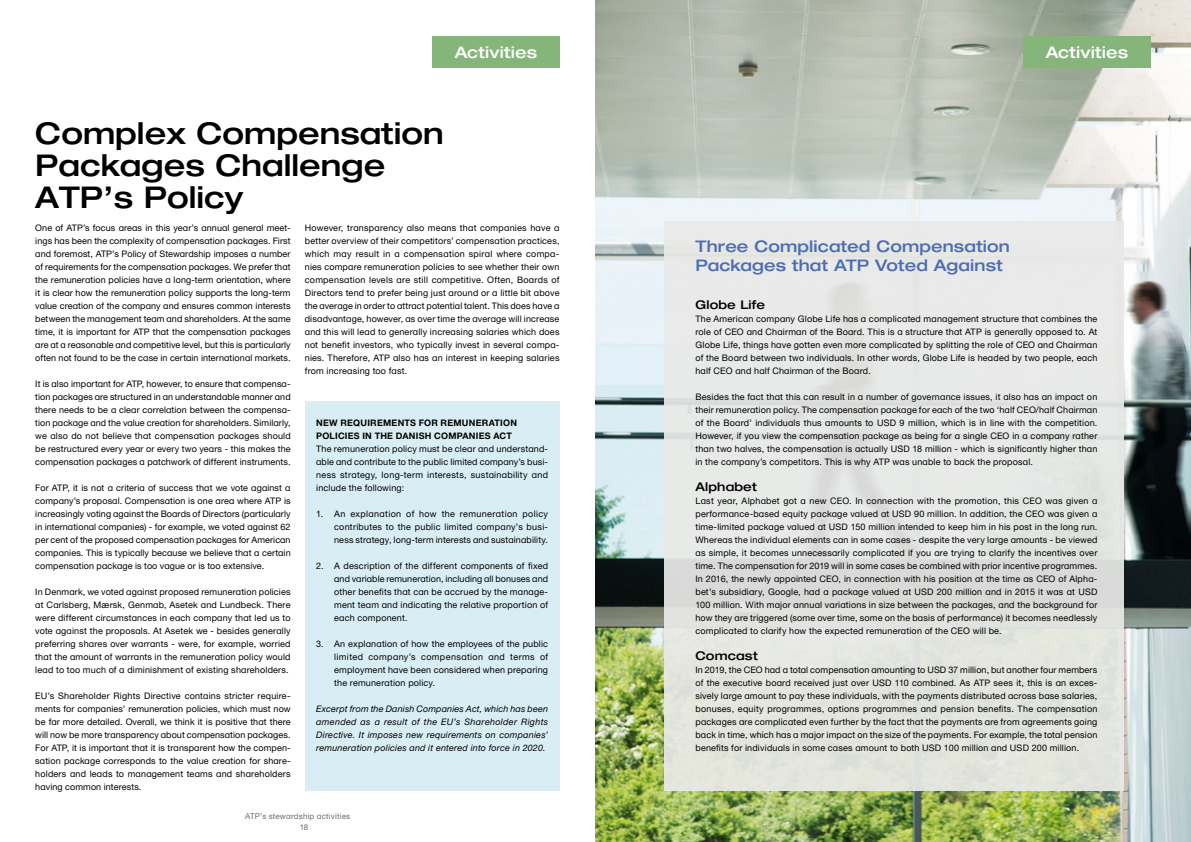
<style>
.page{position:relative;width:1191px;height:842px;background:#fff}
.page>*{position:absolute;margin:0;border:0;box-sizing:border-box;transform-origin:0 0}
.Kapiteloverskrift_H2{font:500 30px/32px "Helvetica Neue ATP Head";color:#000}
.Sto_box_overskrift_H{font:500 16px/19.2px "Helvetica Neue ATP Head";letter-spacing:.01em;color:#4e6db3}
.Tag{font:500 16px "Helvetica Neue ATP Head";letter-spacing:.01em;color:#fff}
.Tema_overskrift{font:500 12px "Helvetica Neue ATP Head";letter-spacing:.01em;color:#000}
.Brødtekst{font:9px/13px "Helvetica Neue ATP Body";letter-spacing:.02em;color:#000;text-align:justify}
.Brødtekst-2{font:italic 9px/13px "Helvetica Neue ATP Body";letter-spacing:.025em;color:#000;text-align:justify}
.Box_overskrift{font:700 9px "Helvetica Neue ATP Body";letter-spacing:.025em;color:#000}
.t1{font:8px "Helvetica Neue ATP Body";letter-spacing:.025em;color:#706f6f}
</style>
<div class="page">
<div style="left:432px;top:36px;width:127px;height:31px;background:#85b57b"></div>
<div style="left:305px;top:401px;width:254px;height:390px;background:#d9eef4"></div>
<img style="left:595px;top:0;width:596px;height:842px">
<div style="left:664px;top:221px;width:459px;height:570px;background:#e9eae8"></div>
<div style="left:1023px;top:36px;width:127px;height:31px;background:#85b57b"></div>
<h2 class="Tag" style="left:455px;top:42px;width:84px">Activities</h2>
<h2 class="Kapiteloverskrift_H2" style="left:35px;top:117px;width:410px">Complex Compensation<br>Packages Challenge<br>ATP’s Policy</h2>
<p class="Brødtekst" style="left:35px;top:221px;width:257px">One of ATP’s focus areas in this year’s annual general meet&shy;ings has been the complexity of compensation packages. First and foremost, ATP’s Policy of Stewardship imposes a number of requirements for the compensation packages. We prefer that the remuneration policies have a long-term orientation, where it is clear how the remuneration policy supports the long-term value creation of the company and ensures common interests between the management team and shareholders. At the same time, it is important for ATP that the compensation packages are at a reasonable and competitive level, but this is particularly often not found to be the case in certain international markets.</p>
<p class="Brødtekst" style="left:35px;top:377px;width:257px">It is also important for ATP, however, to ensure that compensa&shy;tion packages are structured in an understandable manner and there needs to be a clear correlation between the compensa&shy;tion package and the value creation for shareholders. Similarly, we also do not believe that compensation packages should be restructured every year or every two years - this makes the compensation packages a patchwork of different instruments.</p>
<p class="Brødtekst" style="left:35px;top:481px;width:257px">For ATP, it is not a criteria of success that we vote against a company’s proposal. Compensation is one area where ATP is increasingly voting against the Boards of Directors (particularly in international companies) - for example, we voted against 62 per cent of the proposed compensation packages for American companies. This is typically because we believe that a certain compensation package is too vague or is too extensive.</p>
<p class="Brødtekst" style="left:35px;top:585px;width:257px">In Denmark, we voted against proposed remuneration policies at Carlsberg, Mærsk, Genmab, Asetek and Lundbeck. There were different circumstances in each company that led us to vote against the proposals. At Asetek we - besides generally preferring shares over warrants - were, for example, worried that the amount of warrants in the remuneration policy would lead to too much of a diminishment of existing shareholders.</p>
<p class="Brødtekst" style="left:35px;top:689px;width:257px">EU’s Shareholder Rights Directive contains stricter require&shy;ments for companies’ remuneration policies, which must now be far more detailed. Overall, we think it is positive that there will now be more transparency about compensation packages.<br>For ATP, it is important that it is transparent how the compen&shy;sation package corresponds to the value creation for share&shy;holders and leads to management teams and shareholders having common interests.</p>
<p class="Brødtekst" style="left:305px;top:221px;width:256px">However, transparency also means that companies have a better overview of their competitors’ compensation practices, which may result in a compensation spiral where compa&shy;nies compare remuneration policies to see whether their own compensation levels are still competitive. Often, Boards of Directors tend to prefer being just around or a little bit above the average in order to attract potential talent. This does have a disadvantage, however, as over time the average will increase and this will lead to generally increasing salaries which does not benefit investors, who typically invest in several compa&shy;nies. Therefore, ATP also has an interest in keeping salaries from increasing too fast.</p>
<h3 class="Box_overskrift" style="left:316px;top:417px;width:202px">NEW REQUIREMENTS FOR REMUNERATION</h3>
<h3 class="Box_overskrift" style="left:316px;top:430px;width:197px">POLICIES IN THE DANISH COMPANIES ACT</h3>
<p class="Brødtekst" style="left:316px;top:442px;width:233px">The remuneration policy must be clear and understand&shy;able and contribute to the public limited company’s busi&shy;ness strategy, long-term interests, sustainability and include the following:</p>
<p class="Brødtekst" style="left:334px;top:507px;width:215px;text-indent:-18px">1. An explanation of how the remuneration policy contributes to the public limited company’s busi&shy;ness strategy, long-term interests and sustainability.</p>
<p class="Brødtekst" style="left:334px;top:559px;width:215px;text-indent:-18px">2. A description of the different components of fixed and variable remuneration, including all bonuses and other benefits that can be accrued by the manage&shy;ment team and indicating the relative proportion of each component.</p>
<p class="Brødtekst" style="left:334px;top:637px;width:215px;text-indent:-18px">3. An explanation of how the employees of the public limited company’s compensation and terms of employment have been considered when preparing the remuneration policy.</p>
<p class="Brødtekst-2" style="left:316px;top:702px;width:233px">Excerpt from the Danish Companies Act, which has been amended as a result of the EU’s Shareholder Rights Directive. It imposes new requirements on companies’ remuneration policies and it entered into force in 2020.</p>
<p class="t1" style="left:245px;top:811px;width:106px">ATP’s stewardship activities</p>
<p class="t1" style="left:300px;top:822px;width:10px">18</p>
<h2 class="Tag" style="left:1045px;top:42px;width:84px">Activities</h2>
<h3 class="Sto_box_overskrift_H" style="left:695px;top:236px;width:316px">Three Complicated Compensation<br>Packages that ATP Voted Against</h3>
<h4 class="Tema_overskrift" style="left:695px;top:297px;width:71px">Globe Life</h4>
<p class="Brødtekst" style="left:695px;top:312px;width:403px">The American company Globe Life has a complicated management structure that combines the role of CEO and Chairman of the Board. This is a structure that ATP is generally opposed to. At Globe Life, things have gotten even more complicated by splitting the role of CEO and Chairman of the Board between two individuals. In other words, Globe Life is headed by two people, each half CEO and half Chairman of the Board.</p>
<p class="Brødtekst" style="left:695px;top:390px;width:403px">Besides the fact that this can result in a number of governance issues, it also has an impact on their remuneration policy. The compensation package for each of the two ‘half CEO/half Chairman of the Board’ individuals thus amounts to USD 9 million, which is in line with the competition.<br>However, if you view the compensation package as being for a single CEO in a company rather than two halves, the compensation is actually USD 18 million - which is significantly higher than in the company’s competitors. This is why ATP was unable to back the proposal.</p>
<h4 class="Tema_overskrift" style="left:695px;top:479px;width:63px">Alphabet</h4>
<p class="Brødtekst" style="left:695px;top:494px;width:403px">Last year, Alphabet got a new CEO. In connection with the promotion, this CEO was given a performance-based equity package valued at USD 90 million. In addition, the CEO was given a time-limited package valued at USD 150 million intended to keep him in his post in the long run.<br>Whereas the individual elements can in some cases - despite the very large amounts - be viewed as simple, it becomes unnecessarily complicated if you are trying to clarify the incentives over time. The compensation for 2019 will in some cases be combined with prior incentive programmes.<br>In 2016, the newly appointed CEO, in connection with his position at the time as CEO of Alpha&shy;bet’s subsidiary, Google, had a package valued at USD 200 million and in 2015 it was at USD 100 million. With major annual variations in size between the packages, and the background for how they are triggered (some over time, some on the basis of performance) it becomes needlessly complicated to clarify how the expected remuneration of the CEO will be.</p>
<h4 class="Tema_overskrift" style="left:695px;top:648px;width:64px">Comcast</h4>
<p class="Brødtekst" style="left:695px;top:663px;width:403px">In 2019, the CEO had a total compensation amounting to USD 37 million, but another four members of the executive board received just over USD 110 combined. As ATP sees it, this is an exces&shy;sively large amount to pay these individuals, with the payments distributed across base salaries, bonuses, equity programmes, options programmes and pension benefits. The compensation packages are complicated even further by the fact that the payments are from agreements going back in time, which has a major impact on the size of the payments. For example, the total pension benefits for individuals in some cases amount to both USD 100 million and USD 200 million.</p>
</div>
